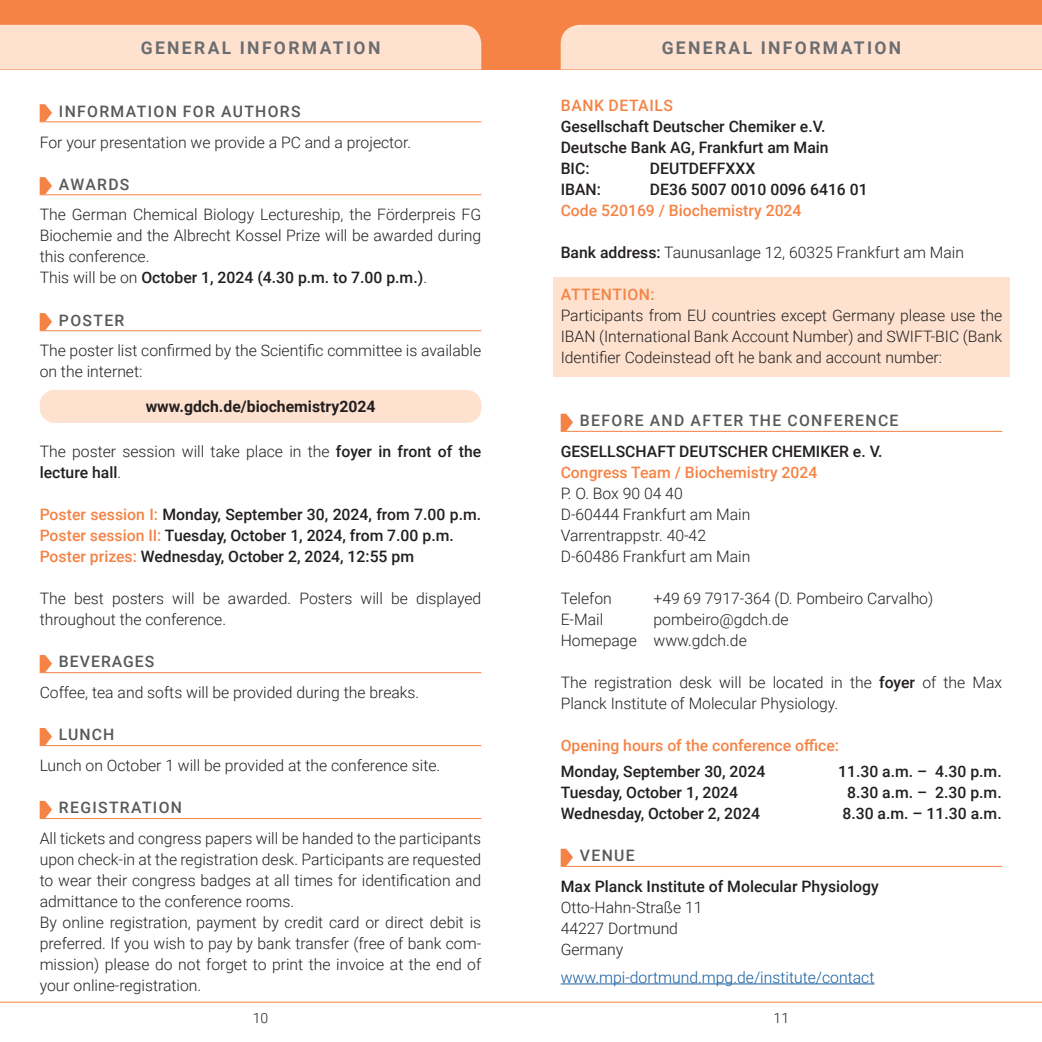
<style>
.page{position:relative;width:1042px;height:1042px;background:#fff}
.page>*{position:absolute;margin:0;border:0;box-sizing:border-box;transform-origin:0 0}
.t1{font:700 17.5px "Roboto";letter-spacing:.135em;color:#6c6d70}
.Body{font:300 15.75px/21px "Roboto";color:#231f20;text-align:justify}
.Body-2{font:500 15.75px "Roboto";color:#231f20}
.Body-3{font:500 15.75px "Roboto";color:#f58345}
.Headline{font:500 15.75px "Roboto";letter-spacing:.085em;color:#57585a}
.Body-4{font:300 15.75px "Roboto";color:#175d9e}
.Body-5{font:700 15.75px "Roboto";color:#231f20}
.Body-6{font:500 15.75px "Roboto";letter-spacing:.035em;color:#f58345}
.Headline-2{font:500 15.75px "Roboto";letter-spacing:.065em;color:#57585a}
.t2{font:300 14px "Roboto";color:#231f20}
.s1{font-weight:300}
.s2{font-weight:500}
.s3{color:#f58345}
</style>
<div class="page">
<div style="left:0;top:0;width:1042px;height:69px;background:#f58345"></div>
<div style="left:0;top:25px;width:481px;height:44px;background:#fee2cf"></div>
<div style="left:561px;top:25px;width:481px;height:44px;background:#fee2cf"></div>
<hr style="left:0;top:1002px;width:521px;height:1px;background:#f58345">
<hr style="left:521px;top:1002px;width:521px;height:1px;background:#f58345">
<div style="left:553px;top:278px;width:456px;height:99px;background:#fee2cf"></div>
<hr style="left:561px;top:431px;width:441px;height:1px;background:#f58345">
<hr style="left:561px;top:866px;width:441px;height:1px;background:#f58345">
<hr style="left:561px;top:983px;width:313px;height:1px;background:#175d9e">
<svg style="left:561px;top:414px;width:12px;height:17px"></svg>
<svg style="left:561px;top:849px;width:12px;height:17px"></svg>
<hr style="left:40px;top:122px;width:441px;height:1px;background:#f58345">
<hr style="left:40px;top:194px;width:441px;height:1px;background:#f58345">
<hr style="left:40px;top:330px;width:441px;height:1px;background:#f58345">
<hr style="left:40px;top:672px;width:441px;height:1px;background:#f58345">
<hr style="left:40px;top:745px;width:441px;height:1px;background:#f58345">
<hr style="left:40px;top:818px;width:441px;height:1px;background:#f58345">
<svg style="left:40px;top:104px;width:12px;height:18px"></svg>
<svg style="left:40px;top:177px;width:12px;height:17px"></svg>
<svg style="left:40px;top:313px;width:12px;height:17px"></svg>
<div style="left:40px;top:390px;width:441px;height:33px;background:#fee2cf;border-radius:15px"></div>
<svg style="left:40px;top:655px;width:12px;height:17px"></svg>
<svg style="left:40px;top:728px;width:12px;height:17px"></svg>
<svg style="left:40px;top:801px;width:12px;height:17px"></svg>
<p class="t1" style="left:141px;top:36px;width:241px">GENERAL INFORMATION</p>
<p class="t1" style="left:662px;top:36px;width:241px">GENERAL INFORMATION</p>
<p class="Headline" style="left:59px;top:100px;width:243px">INFORMATION FOR AUTHORS</p>
<p class="Body" style="left:40px;top:131px;width:373px">For your presentation we provide a PC and a projector.</p>
<p class="Headline" style="left:59px;top:173px;width:72px">AWARDS</p>
<p class="Body" style="left:40px;top:204px;width:443px">The German Chemical Biology Lectureship, the Förderpreis FG Biochemie and the Albrecht Kossel Prize will be awarded during this conference.</p>
<p class="Body-2" style="left:40px;top:267px;width:389px"><span class="s1">This will be on</span> October 1, 2024 (4.30 p.m. to 7.00 p.m.)<span class="s1">.</span></p>
<p class="Headline" style="left:59px;top:309px;width:67px">POSTER</p>
<p class="Body" style="left:40px;top:340px;width:443px">The poster list confirmed by the Scientific committee is available on the internet:</p>
<p class="Body-5" style="left:146px;top:396px;width:231px">www.gdch.de/biochemistry2024</p>
<p class="Body" style="left:40px;top:441px;width:443px">The poster session will take place in the <span class="s2">foyer in front of the lecture hall</span>.</p>
<p class="Body-2" style="left:40px;top:504px;width:443px"><span class="s3">Poster session I:</span> Monday, September 30, 2024, from 7.00 p.m.</p>
<p class="Body-2" style="left:40px;top:525px;width:416px"><span class="s3">Poster session II:</span> Tuesday, October 1, 2024, from 7.00 p.m.</p>
<p class="Body-2" style="left:40px;top:546px;width:376px"><span class="s3">Poster prizes:</span> Wednesday, October 2, 2024, 12:55 pm</p>
<p class="Body" style="left:40px;top:588px;width:443px">The best posters will be awarded. Posters will be displayed throughout the conference.</p>
<p class="Headline-2" style="left:59px;top:651px;width:97px">BEVERAGES</p>
<p class="Body" style="left:40px;top:682px;width:381px">Coffee, tea and softs will be provided during the breaks.</p>
<p class="Headline" style="left:59px;top:724px;width:57px">LUNCH</p>
<p class="Body" style="left:40px;top:754px;width:402px">Lunch on October 1 will be provided at the conference site.</p>
<p class="Headline" style="left:59px;top:796px;width:125px">REGISTRATION</p>
<p class="Body" style="left:40px;top:827px;width:443px">All tickets and congress papers will be handed to the participants upon check-in at the registration desk. Participants are requested to wear their congress badges at all times for identification and admittance to the conference rooms.</p>
<p class="Body" style="left:40px;top:911px;width:443px">By online registration, payment by credit card or direct debit is preferred. If you wish to pay by bank transfer (free of bank com&shy;mission) please do not forget to print the invoice at the end of your online-registration.</p>
<p class="Body-6" style="left:561px;top:94px;width:113px">BANK DETAILS</p>
<p class="Body-2" style="left:561px;top:115px;width:266px">Gesellschaft Deutscher Chemiker e.V.</p>
<p class="Body-2" style="left:561px;top:136px;width:269px">Deutsche Bank AG, Frankfurt am Main</p>
<p class="Body-2" style="left:561px;top:157px;width:30px">BIC:</p>
<p class="Body-2" style="left:650px;top:157px;width:107px">DEUTDEFFXXX</p>
<p class="Body-2" style="left:561px;top:178px;width:42px">IBAN:</p>
<p class="Body-2" style="left:650px;top:178px;width:219px">DE36 5007 0010 0096 6416 01</p>
<p class="Body-3" style="left:561px;top:199px;width:242px">Code 520169 / Biochemistry 2024</p>
<p class="Body" style="left:561px;top:241px;width:405px"><span class="s2">Bank address:</span> Taunusanlage 12, 60325 Frankfurt am Main</p>
<p class="Body-6" style="left:561px;top:283px;width:95px">ATTENTION:</p>
<p class="Body" style="left:561px;top:304px;width:443px">Participants from EU countries except Germany please use the IBAN (International Bank Account Number) and SWIFT-BIC (Bank Identifier Codeinstead oft he bank and account number:</p>
<p class="Headline" style="left:580px;top:409px;width:320px">BEFORE AND AFTER THE CONFERENCE</p>
<p class="Body-2" style="left:561px;top:440px;width:323px">GESELLSCHAFT DEUTSCHER CHEMIKER e. V.</p>
<p class="Body-3" style="left:561px;top:461px;width:258px">Congress Team / Biochemistry 2024</p>
<p class="Body" style="left:561px;top:482px;width:124px">P. O. Box 90 04 40</p>
<p class="Body" style="left:561px;top:503px;width:191px">D-60444 Frankfurt am Main</p>
<p class="Body" style="left:561px;top:524px;width:147px">Varrentrappstr. 40-42</p>
<p class="Body" style="left:561px;top:545px;width:191px">D-60486 Frankfurt am Main</p>
<p class="Body" style="left:561px;top:587px;width:53px">Telefon</p>
<p class="Body" style="left:653px;top:587px;width:281px">+49 69 7917-364 (D. Pombeiro Carvalho)</p>
<p class="Body" style="left:561px;top:608px;width:44px">E-Mail</p>
<p class="Body" style="left:653px;top:608px;width:137px">pombeiro@gdch.de</p>
<p class="Body" style="left:561px;top:629px;width:188px">Homepage www.gdch.de</p>
<p class="Body" style="left:561px;top:671px;width:443px">The registration desk will be located in the <span class="s2">foyer</span> of the Max<br>Planck Institute of Molecular Physiology.</p>
<p class="Body-3" style="left:561px;top:734px;width:280px">Opening hours of the conference office:</p>
<p class="Body-2" style="left:561px;top:760px;width:206px">Monday, September 30, 2024</p>
<p class="Body-2" style="left:838px;top:760px;width:165px">11.30 a.m. – 4.30 p.m.</p>
<p class="Body-2" style="left:561px;top:781px;width:179px">Tuesday, October 1, 2024</p>
<p class="Body-2" style="left:847px;top:781px;width:156px">8.30 a.m. – 2.30 p.m.</p>
<p class="Body-2" style="left:561px;top:802px;width:201px">Wednesday, October 2, 2024</p>
<p class="Body-2" style="left:842px;top:802px;width:161px">8.30 a.m. – 11.30 a.m.</p>
<p class="Headline" style="left:580px;top:844px;width:56px">VENUE</p>
<p class="Body-2" style="left:561px;top:875px;width:319px">Max Planck Institute of Molecular Physiology</p>
<p class="Body" style="left:561px;top:896px;width:143px">Otto-Hahn-Straße 11</p>
<p class="Body" style="left:561px;top:917px;width:119px">44227 Dortmund</p>
<p class="Body" style="left:561px;top:938px;width:64px">Germany</p>
<p class="Body-4" style="left:561px;top:966px;width:315px">www.mpi-dortmund.mpg.de/institute/contact</p>
<p class="t2" style="left:253px;top:1008px;width:17px">10</p>
<p class="t2" style="left:773px;top:1008px;width:17px">11</p>
</div>
